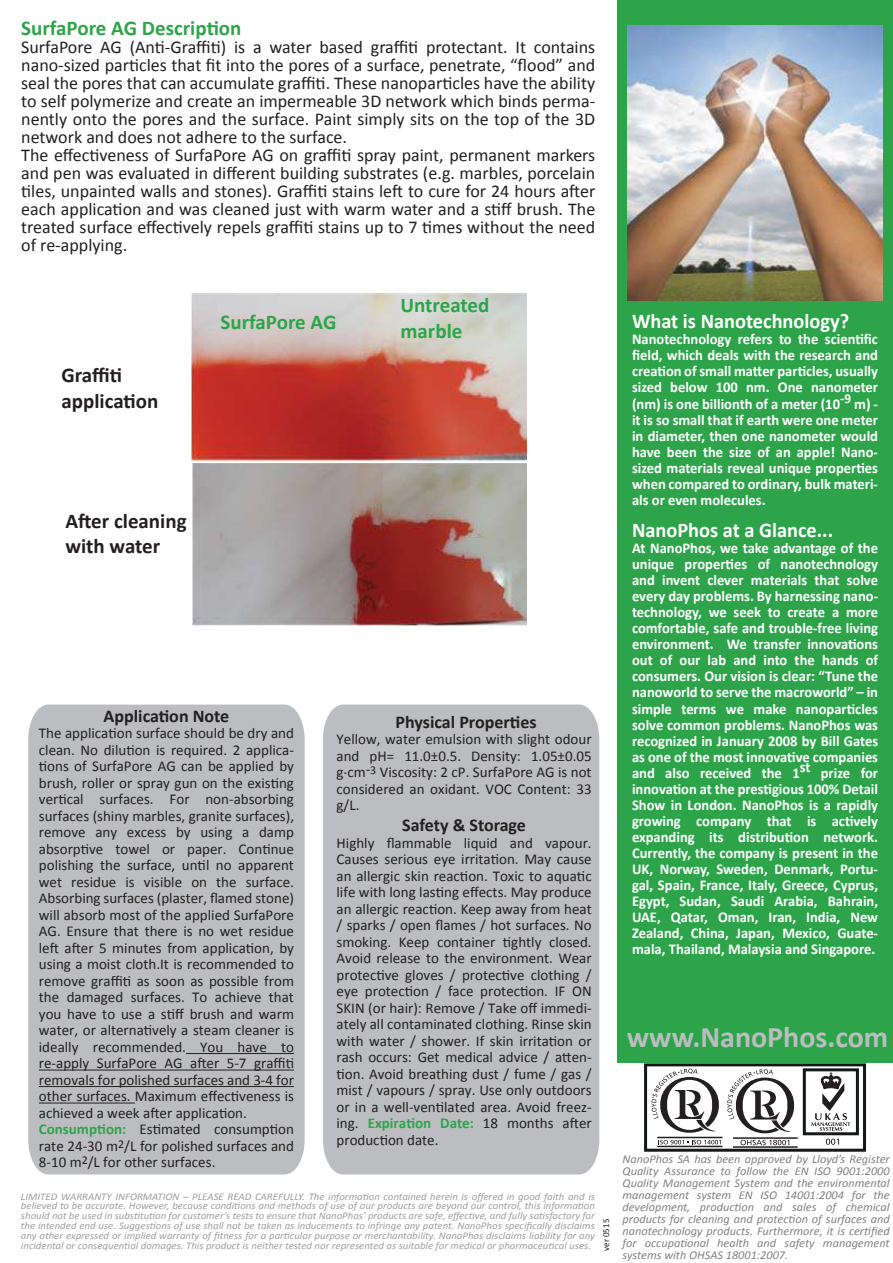
<style>
.page{position:relative;width:893px;height:1263px;background:#fff}
.page>*{position:absolute;margin:0;border:0;box-sizing:border-box;transform-origin:0 0}
.t1{font:700 30px "Calibri";color:#bcbdc0}
.t2{font:700 21px/25.2px "Calibri";color:#2da44a}
.t3{font:700 21px "Calibri";color:#fff}
.t4{font:700 21px/25.2px "Calibri";color:#231f20}
.t5{font:18px/18px "Calibri";color:#231f20}
.t6{font:700 18px "Calibri";color:#231f20}
.t7{font:15px/16.5px "Calibri";color:#231f20;text-align:justify}
.t8{font:700 15px/16px "Calibri";color:#fff;text-align:justify}
.t9{font:italic 12px/12px "Calibri";color:#808285;text-align:justify}
.t10{font:italic 10.2px/9.9px "Calibri";color:#9d9fa2;text-align:justify;scale:1.06 1}
.t11{font:9px "Calibri";color:#231f20}
.s1{font-weight:700;color:#2da44a}
</style>
<div class="page">
<div style="left:617px;top:0;width:276px;height:1062px;background:#2da44a"></div>
<img style="left:627px;top:25px;width:256px;height:276px">
<svg style="left:651px;top:1068px;width:68px;height:65px"></svg>
<hr style="left:657px;top:1137px;width:65px;height:1px;background:#231f20">
<svg style="left:658px;top:1140px;width:63px;height:4px"></svg>
<hr style="left:657px;top:1146px;width:65px;height:1px;background:#231f20">
<svg style="left:727px;top:1069px;width:67px;height:64px"></svg>
<hr style="left:733px;top:1137px;width:65px;height:2px;background:#231f20">
<svg style="left:740px;top:1140px;width:49px;height:5px"></svg>
<hr style="left:733px;top:1146px;width:65px;height:2px;background:#231f20">
<svg style="left:811px;top:1072px;width:39px;height:59px"></svg>
<div style="left:803px;top:1068px;width:56px;height:67px;border:3px solid #131718"></div>
<div style="left:644px;top:1063px;width:222px;height:89px;border:3px solid #131718"></div>
<svg style="left:826px;top:1138px;width:13px;height:7px"></svg>
<div style="left:323px;top:705px;width:276px;height:469px;background:#bcbdc0"></div>
<div style="left:28px;top:705px;width:277px;height:469px;background:#bcbdc0"></div>
<hr style="left:186px;top:1053px;width:108px;height:1px;background:#231f20">
<hr style="left:39px;top:1069px;width:255px;height:1px;background:#231f20">
<hr style="left:39px;top:1086px;width:255px;height:1px;background:#231f20">
<hr style="left:39px;top:1102px;width:96px;height:1px;background:#231f20">
<img style="left:191px;top:294px;width:336px;height:166px">
<img style="left:193px;top:464px;width:333px;height:161px">
<h2 class="t2" style="left:21px;top:16px;width:222px">SurfaPore AG Description</h2>
<p class="t5" style="left:21px;top:38px;width:576px">SurfaPore AG (Anti-Graffiti) is a water based graffiti protectant. It contains nano-sized particles that fit into the pores of a surface, penetrate, “flood” and seal the pores that can accumulate graffiti. These nanoparticles have the ability to self polymerize and create an impermeable 3D network which binds perma&shy;nently onto the pores and the surface. Paint simply sits on the top of the 3D network and does not adhere to the surface.<br>The effectiveness of SurfaPore AG on graffiti spray paint, permanent markers and pen was evaluated in different building substrates (e.g. marbles, porcelain tiles, unpainted walls and stones). Graffiti stains left to cure for 24 hours after each application and was cleaned just with warm water and a stiff brush. The treated surface effectively repels graffiti stains up to 7 times without the need of re-applying.</p>
<h2 class="t4" style="left:61px;top:363px;width:98px">Graffiti application</h2>
<h2 class="t2" style="left:221px;top:310px;width:117px">SurfaPore AG</h2>
<h2 class="t4" style="left:65px;top:508px;width:123px">After cleaning with water</h2>
<h2 class="t2" style="left:400px;top:293px;width:90px">Untreated marble</h2>
<p class="t6" style="left:104px;top:704px;width:127px">Application Note</p>
<p class="t7" style="left:39px;top:725px;width:257px;text-align:left">The application surface should be dry and clean. No dilution is required. 2 applica&shy;tions of SurfaPore AG can be applied by brush, roller or spray gun on the existing vertical surfaces. For non-absorbing surfaces (shiny marbles, granite surfaces), remove any excess by using a damp absorptive towel or paper. Continue polishing the surface, until no apparent wet residue is visible on the surface.<br>Absorbing surfaces (plaster, flamed stone) will absorb most of the applied SurfaPore AG. Ensure that there is no wet residue left after 5 minutes from application, by using a moist cloth.It is recommended to remove graffiti as soon as possible from the damaged surfaces. To achieve that you have to use a stiff brush and warm water, or alternatively a steam cleaner is ideally recommended. You have to re-apply SurfaPore AG after 5-7 graffiti removals for polished surfaces and 3-4 for other surfaces. Maximum effectiveness is achieved a week after application.<br><span class="s1">Consumption:</span> Estimated consumption rate 24-30 m<sup>2</sup>/L for polished surfaces and 8-10 m<sup>2</sup>/L for other surfaces.</p>
<p class="t6" style="left:396px;top:710px;width:143px">Physical Properties</p>
<p class="t7" style="left:337px;top:731px;width:257px">Yellow, water emulsion with slight odour and pH= 11.0±0.5. Density: 1.05±0.05 g.cm-<sup>3</sup> Viscosity: 2 cP. SurfaPore AG is not considered an oxidant. VOC Content: 33 g/L.</p>
<p class="t6" style="left:402px;top:814px;width:125px">Safety &amp; Storage</p>
<p class="t7" style="left:337px;top:835px;width:257px">Highly flammable liquid and vapour.<br>Causes serious eye irritation. May cause an allergic skin reaction. Toxic to aquatic life with long lasting effects. May produce an allergic reaction. Keep away from heat / sparks / open flames / hot surfaces. No smoking. Keep container tightly closed.<br>Avoid release to the environment. Wear protective gloves / protective clothing / eye protection / face protection. IF ON SKIN (or hair): Remove / Take off immedi&shy;ately all contaminated clothing. Rinse skin with water / shower. If skin irritation or rash occurs: Get medical advice / atten&shy;tion. Avoid breathing dust / fume / gas / mist / vapours / spray. Use only outdoors or in a well-ventilated area. Avoid freez&shy;ing. <span class="s1">Expiration Date:</span> 18 months after production date.</p>
<p class="t10" style="left:21px;top:1191px;width:543px">LIMITED WARRANTY INFORMATION – PLEASE READ CAREFULLY. The information contained herein is offered in good faith and is believed to be accurate. However, because conditions and methods of use of our products are beyond our control, this information should not be used in substitution for customer’s tests to ensure that NanoPhos’ products are safe, effective, and fully satisfactory for the intended end use. Suggestions of use shall not be taken as inducements to infringe any patent. NanoPhos specifically disclaims any other expressed or implied warranty of fitness for a particular purpose or merchantability. NanoPhos disclaims liability for any incidental or consequential damages. This product is neither tested nor represented as suitable for medical or pharmaceutical uses.</p>
<p class="t11" style="left:600px;top:1251px;width:33px;rotate:-90deg">ver 0515</p>
<h2 class="t3" style="left:632px;top:308px;width:219px">What is Nanotechnology?</h2>
<p class="t8" style="left:632px;top:331px;width:248px">Nanotechnology refers to the scientific field, which deals with the research and creation of small matter particles, usually sized below 100 nm. One nanometer (nm) is one billionth of a meter (10-<sup>9</sup> m) - it is so small that if earth were one meter in diameter, then one nanometer would have been the size of an apple! Nano&shy;sized materials reveal unique properties when compared to ordinary, bulk materi&shy;als or even molecules.</p>
<h2 class="t3" style="left:632px;top:516px;width:203px">NanoPhos at a Glance...</h2>
<p class="t8" style="left:632px;top:540px;width:248px">At NanoPhos, we take advantage of the unique properties of nanotechnology and invent clever materials that solve every day problems. By harnessing nano&shy;technology, we seek to create a more comfortable, safe and trouble-free living environment. We transfer innovations out of our lab and into the hands of consumers. Our vision is clear: “Tune the nanoworld to serve the macroworld” – in simple terms we make nanoparticles solve common problems. NanoPhos was recognized in January 2008 by Bill Gates as one of the most innovative companies and also received the 1st prize for innovation at the prestigious 100% Detail Show in London. NanoPhos is a rapidly growing company that is actively expanding its distribution network.<br>Currently, the company is present in the UK, Norway, Sweden, Denmark, Portu&shy;gal, Spain, France, Italy, Greece, Cyprus, Egypt, Sudan, Saudi Arabia, Bahrain, UAE, Qatar, Oman, Iran, India, New Zealand, China, Japan, Mexico, Guate&shy;mala, Thailand, Malaysia and Singapore.</p>
<h1 class="t1" style="left:627px;top:1017px;width:263px">www.NanoPhos.com</h1>
<p class="t9" style="left:622px;top:1152px;width:269px">NanoPhos SA has been approved by Lloyd’s Register Quality Assurance to follow the EN ISO 9001:2000<br>Quality Management System and the environmental management system EN ISO 14001:2004 for the development, production and sales of chemical products for cleaning and protection of surfaces and nanotechnology products. Furthermore, it is certified for occupational health and safety management systems with OHSAS 18001:2007.</p>
</div>
